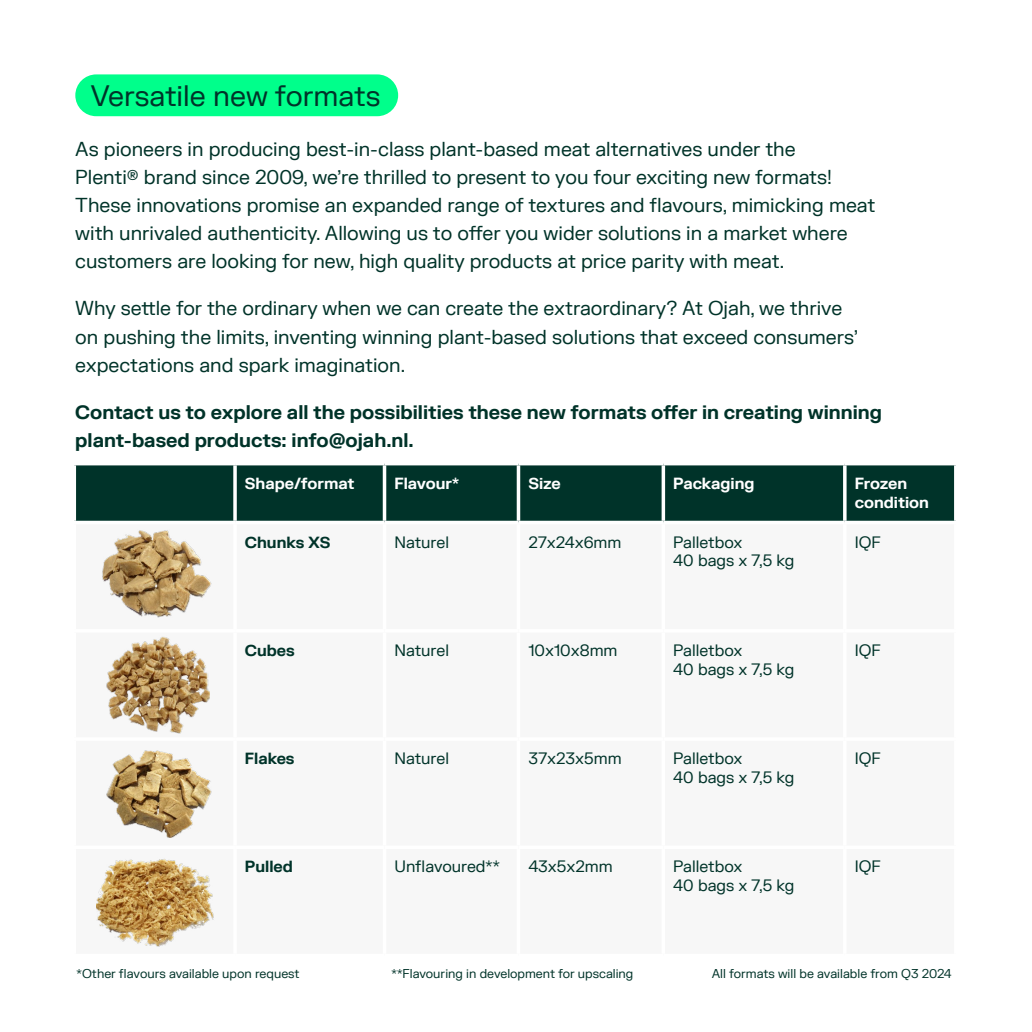
<style>
.page{position:relative;width:1032px;height:1032px;background:#fff}
.page>*{position:absolute;margin:0;border:0;box-sizing:border-box;transform-origin:0 0}
.t1{font:28.18px "FK Grotesk";color:#003329}
.t2{font:19.25px/28px "FK Grotesk";color:#003329}
.t3{font:700 19.25px/28px "FK Grotesk";color:#003329}
.t4{font:15.75px/18.9px "FK Grotesk";color:#003329}
.t5{font:700 15.75px/18.9px "FK Grotesk";color:#fff}
.t6{font:700 15.75px "FK Grotesk";color:#003329}
.t7{font:12.25px "FK Grotesk";color:#003329}
</style>
<div class="page">
<div style="left:75px;top:74px;width:323px;height:42px;background:#00ff8b;border-radius:21px"></div>
<div style="left:76px;top:465px;width:878px;height:56px;background:#003329"></div>
<svg style="left:233px;top:465px;width:4px;height:56px"></svg>
<hr style="left:383px;top:465px;width:3px;height:56px;background:#fff">
<hr style="left:517px;top:465px;width:3px;height:56px;background:#fff">
<svg style="left:661px;top:465px;width:4px;height:56px"></svg>
<hr style="left:843px;top:465px;width:3px;height:56px;background:#fff">
<img style="left:106px;top:636px;width:103px;height:98px">
<img style="left:97px;top:858px;width:117px;height:89px">
<img style="left:102px;top:529px;width:110px;height:89px">
<img style="left:106px;top:750px;width:106px;height:87px">
<h1 class="t1" style="left:90px;top:75px;width:292px">Versatile new formats</h1>
<p class="t2" style="left:75px;top:134px;width:802px">As pioneers in producing best-in-class plant-based meat alternatives under the<br>Plenti® brand since 2009, we’re thrilled to present to you four exciting new formats!<br>These innovations promise an expanded range of textures and flavours, mimicking meat with unrivaled authenticity. Allowing us to offer you wider solutions in a market where customers are looking for new, high quality products at price parity with meat.</p>
<p class="t2" style="left:75px;top:294px;width:784px">Why settle for the ordinary when we can create the extraordinary? At Ojah, we thrive on pushing the limits, inventing winning plant-based solutions that exceed consumers’ expectations and spark imagination.</p>
<p class="t3" style="left:75px;top:397px;width:808px">Contact us to explore all the possibilities these new formats offer in creating winning plant-based products: info@ojah.nl.</p>
<p class="t5" style="left:245px;top:473px;width:111px">Shape/format</p>
<p class="t5" style="left:394px;top:473px;width:66px">Flavour*</p>
<p class="t5" style="left:528px;top:473px;width:34px">Size</p>
<p class="t5" style="left:673px;top:473px;width:83px">Packaging</p>
<p class="t5" style="left:855px;top:473px;width:76px">Frozen condition</p>
<p class="t6" style="left:245px;top:530px;width:87px">Chunks XS</p>
<p class="t4" style="left:394px;top:532px;width:56px">Naturel</p>
<p class="t4" style="left:528px;top:532px;width:95px">27x24x6mm</p>
<p class="t4" style="left:673px;top:532px;width:122px">Palletbox<br>40 bags x 7,5 kg</p>
<p class="t4" style="left:855px;top:532px;width:28px">IQF</p>
<p class="t6" style="left:245px;top:638px;width:51px">Cubes</p>
<p class="t4" style="left:394px;top:640px;width:56px">Naturel</p>
<p class="t4" style="left:528px;top:640px;width:91px">10x10x8mm</p>
<p class="t4" style="left:673px;top:640px;width:122px">Palletbox<br>40 bags x 7,5 kg</p>
<p class="t4" style="left:855px;top:640px;width:28px">IQF</p>
<p class="t6" style="left:245px;top:746px;width:51px">Flakes</p>
<p class="t4" style="left:394px;top:748px;width:56px">Naturel</p>
<p class="t4" style="left:528px;top:748px;width:95px">37x23x5mm</p>
<p class="t4" style="left:673px;top:748px;width:122px">Palletbox<br>40 bags x 7,5 kg</p>
<p class="t4" style="left:855px;top:748px;width:28px">IQF</p>
<p class="t6" style="left:245px;top:855px;width:49px">Pulled</p>
<p class="t4" style="left:394px;top:856px;width:107px">Unflavoured**</p>
<p class="t4" style="left:528px;top:856px;width:86px">43x5x2mm</p>
<p class="t4" style="left:673px;top:856px;width:122px">Palletbox<br>40 bags x 7,5 kg</p>
<p class="t4" style="left:855px;top:856px;width:28px">IQF</p>
<p class="t7" style="left:77px;top:964px;width:225px">*Other flavours available upon request</p>
<p class="t7" style="left:392px;top:964px;width:243px">**Flavouring in development for upscaling</p>
<p class="t7" style="left:712px;top:964px;width:242px">All formats will be available from Q3 2024</p>
</div>
